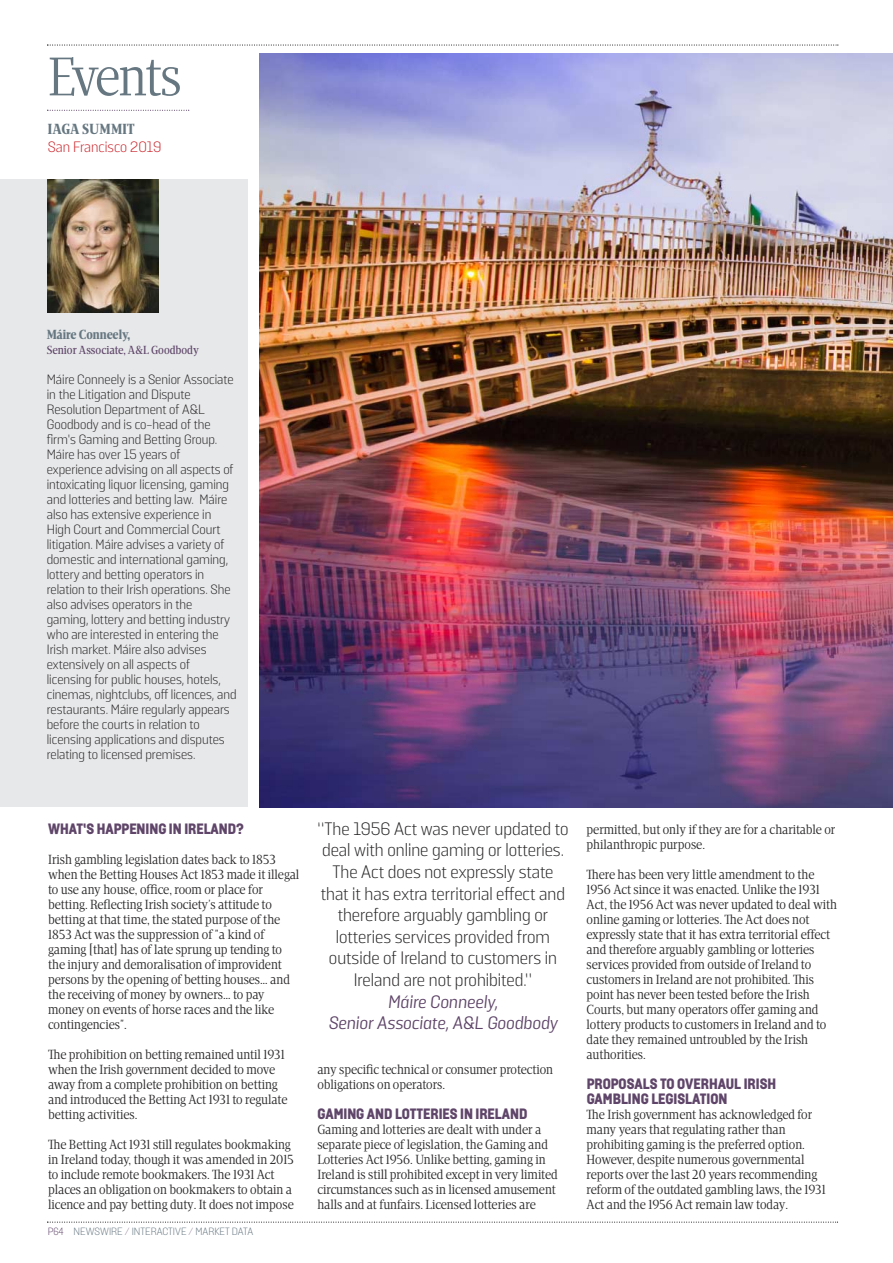
<style>
.page{position:relative;width:893px;height:1263px;background:#fff}
.page>*{position:absolute;margin:0;border:0;box-sizing:border-box;transform-origin:0 0}
.t1{font:55.5px "Apud";letter-spacing:-.035em;color:#667781}
.t2{font:300 18px/21.6px "Solido";color:#272526;text-align:center}
.t3{font:italic 18px/21.6px "Solido";color:#5f4569;text-align:center}
.t4{font:800 15px/15px "Solido";color:#5f4569;scale:.88 1}
.t5{font:300 15px "Solido";color:#cb262d}
.t6{font:900 15px "Apud";letter-spacing:.015em;color:#667781}
.t7{font:13.5px/15px "Apud";color:#272526}
.t8{font:300 13.5px/15px "Solido";color:#272526}
.t9{font:900 13.5px "Apud";color:#667781}
.t10{font:500 12px "Apud";color:#5f4569}
.t11{font:300 10.5px "Solido";color:#667781}
.s1{color:#5f4569}
</style>
<div class="page">
<img style="left:260px;top:54px;width:633px;height:753px">
<svg style="left:47px;top:1221px;width:791px;height:2px"></svg>
<svg style="left:47px;top:110px;width:142px;height:1px"></svg>
<svg style="left:47px;top:44px;width:791px;height:2px"></svg>
<div style="left:0;top:180px;width:247px;height:627px;background:#e7e8ea"></div>
<img style="left:48px;top:180px;width:111px;height:132px">
<h1 class="t1" style="left:48px;top:56px;width:136px">Events</h1>
<p class="t6" style="left:48px;top:123px;width:88px">IAGA SUMMIT</p>
<p class="t5" style="left:48px;top:141px;width:115px">San Francisco 2019</p>
<p class="t9" style="left:47px;top:329px;width:85px">Máire Conneely,</p>
<p class="t10" style="left:47px;top:345px;width:154px">Senior Associate, A&amp;L Goodbody</p>
<p class="t8" style="left:47px;top:373px;width:191px">Máire Conneely is a Senior Associate in the Litigation and Dispute Resolution Department of A&amp;L Goodbody and is co-head of the firm's Gaming and Betting Group.<br>Máire has over 15 years of experience advising on all aspects of intoxicating liquor licensing, gaming and lotteries and betting law. Máire also has extensive experience in High Court and Commercial Court litigation. Máire advises a variety of domestic and international gaming, lottery and betting operators in relation to their Irish operations. She also advises operators in the gaming, lottery and betting industry who are interested in entering the Irish market. Máire also advises extensively on all aspects of licensing for public houses, hotels, cinemas, nightclubs, off licences, and restaurants. Máire regularly appears before the courts in relation to licensing applications and disputes relating to licensed premises.</p>
<p class="t4" style="left:48px;top:823px;width:224px">WHAT’S HAPPENING IN IRELAND?</p>
<p class="t7" style="left:48px;top:853px;width:253px">Irish gambling legislation dates back to 1853 when the Betting Houses Act 1853 made it illegal to use any house, office, room or place for betting. Reflecting Irish society's attitude to betting at that time, the stated purpose of the 1853 Act was the suppression of "a kind of gaming [that] has of late sprung up tending to the injury and demoralisation of improvident persons by the opening of betting houses… and the receiving of money by owners… to pay money on events of horse races and the like contingencies".</p>
<p class="t7" style="left:48px;top:1048px;width:241px">The prohibition on betting remained until 1931 when the Irish government decided to move away from a complete prohibition on betting and introduced the Betting Act 1931 to regulate betting activities.</p>
<p class="t7" style="left:48px;top:1138px;width:247px">The Betting Act 1931 still regulates bookmaking in Ireland today, though it was amended in 2015 to include remote bookmakers. The 1931 Act places an obligation on bookmakers to obtain a licence and pay betting duty. It does not impose</p>
<p class="t11" style="left:48px;top:1227px;width:207px"><span class="s1">P64</span> NEWSWIRE <span class="s1">/</span> INTERACTIVE <span class="s1">/</span> MARKET DATA</p>
<p class="t2" style="left:318px;top:819px;width:252px">“The 1956 Act was never updated to deal with online gaming or lotteries.<br>The Act does not expressly state that it has extra territorial effect and therefore arguably gambling or lotteries services provided from outside of Ireland to customers in Ireland are not prohibited.”</p>
<h2 class="t3" style="left:328px;top:992px;width:231px">Máire Conneely,<br>Senior Associate, A&amp;L Goodbody</h2>
<p class="t7" style="left:317px;top:1063px;width:237px">any specific technical or consumer protection obligations on operators.</p>
<p class="t4" style="left:317px;top:1108px;width:240px">GAMING AND LOTTERIES IN IRELAND</p>
<p class="t7" style="left:317px;top:1123px;width:242px">Gaming and lotteries are dealt with under a separate piece of legislation, the Gaming and Lotteries Act 1956. Unlike betting, gaming in Ireland is still prohibited except in very limited circumstances such as in licensed amusement halls and at funfairs. Licensed lotteries are</p>
<p class="t7" style="left:587px;top:823px;width:250px">permitted, but only if they are for a charitable or philanthropic purpose.</p>
<p class="t7" style="left:587px;top:868px;width:252px">There has been very little amendment to the 1956 Act since it was enacted. Unlike the 1931<br>Act, the 1956 Act was never updated to deal with online gaming or lotteries. The Act does not expressly state that it has extra territorial effect and therefore arguably gambling or lotteries services provided from outside of Ireland to customers in Ireland are not prohibited. This point has never been tested before the Irish Courts, but many operators offer gaming and lottery products to customers in Ireland and to date they remained untroubled by the Irish authorities.</p>
<p class="t4" style="left:587px;top:1078px;width:217px">PROPOSALS TO OVERHAUL IRISH<br>GAMBLING LEGISLATION</p>
<p class="t7" style="left:587px;top:1108px;width:241px">The Irish government has acknowledged for many years that regulating rather than prohibiting gaming is the preferred option.<br>However, despite numerous governmental reports over the last 20 years recommending reform of the outdated gambling laws, the 1931<br>Act and the 1956 Act remain law today.</p>
</div>
